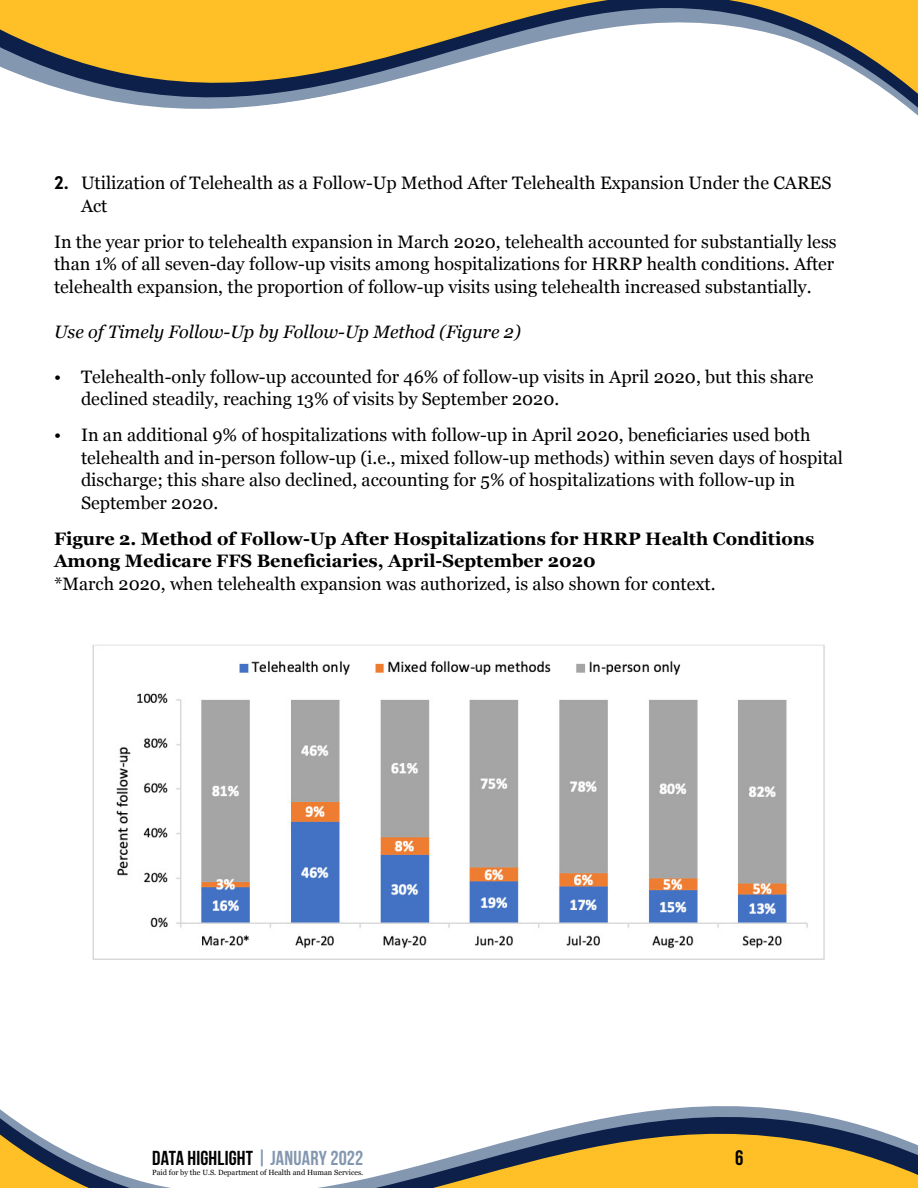
<style>
.page{position:relative;width:918px;height:1188px;background:#fff}
.page>*{position:absolute;margin:0;border:0;box-sizing:border-box;transform-origin:0 0}
.t1{font:700 21px "Bebas Neue";color:#000}
.t2{font:700 20.25px "Bebas Neue";letter-spacing:.005em;color:#000}
.BODY{font:18px/22.5px "Georgia";color:#000}
.BODY-2{font:700 18px/22.5px "Georgia";color:#000}
.BODY-3{font:italic 18px "Georgia";color:#000}
.t3{font:7.5px "Georgia";color:#000}
.s1{font-family:"Intro";font-weight:700}
.s2{color:#8497b0}
</style>
<div class="page">
<svg style="left:0;top:1106px;width:918px;height:82px"></svg>
<svg style="left:0;top:0;width:918px;height:116px"></svg>
<img style="left:92px;top:644px;width:733px;height:316px">
<p class="BODY" style="left:81px;top:171px;width:752px;text-indent:-27px"><span class="s1">2.</span> Utilization of Telehealth as a Follow-Up Method After Telehealth Expansion Under the CARES<br>Act</p>
<p class="BODY" style="left:54px;top:229px;width:784px">In the year prior to telehealth expansion in March 2020, telehealth accounted for substantially less than 1% of all seven-day follow-up visits among hospitalizations for HRRP health conditions. After telehealth expansion, the proportion of follow-up visits using telehealth increased substantially.</p>
<p class="BODY-3" style="left:54px;top:318px;width:468px">Use of Timely Follow-Up by Follow-Up Method (Figure 2)</p>
<p class="BODY" style="left:81px;top:364px;width:734px;text-indent:-27px">• Telehealth-only follow-up accounted for 46% of follow-up visits in April 2020, but this share declined steadily, reaching 13% of visits by September 2020.</p>
<p class="BODY" style="left:81px;top:423px;width:764px;text-indent:-27px">• In an additional 9% of hospitalizations with follow-up in April 2020, beneficiaries used both telehealth and in-person follow-up (i.e., mixed follow-up methods) within seven days of hospital discharge; this share also declined, accounting for 5% of hospitalizations with follow-up in September 2020.</p>
<p class="BODY-2" style="left:54px;top:526px;width:762px">Figure 2. Method of Follow-Up After Hospitalizations for HRRP Health Conditions<br>Among Medicare FFS Beneficiaries, April-September 2020</p>
<p class="BODY" style="left:54px;top:571px;width:663px">*March 2020, when telehealth expansion was authorized, is also shown for context.</p>
<p class="t2" style="left:152px;top:1147px;width:213px">DATA HIGHLIGHT <span class="s2">| JANUARY 2022</span></p>
<p class="t1" style="left:735px;top:1146px;width:10px">6</p>
<p class="t3" style="left:152px;top:1167px;width:213px">Paid for by the U.S. Department of Health and Human Services.</p>
</div>
